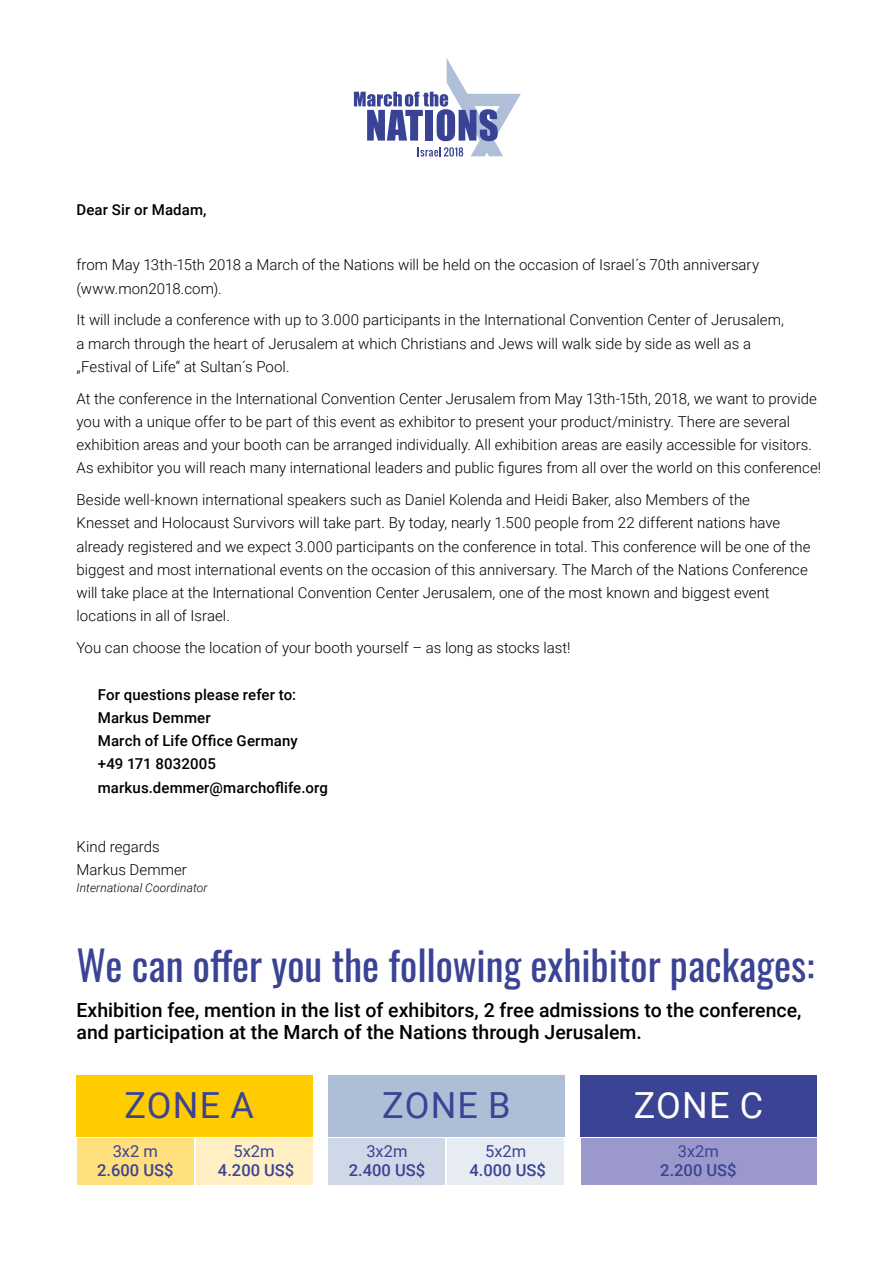
<style>
.page{position:relative;width:893px;height:1263px;background:#fff}
.page>*{position:absolute;margin:0;border:0;box-sizing:border-box;transform-origin:0 0}
.t1{font:40.5px "Oswald";color:#3b4395}
.t2{font:36px "Roboto";letter-spacing:.035em;color:#3b4395}
.t3{font:36px "Roboto";color:#fff}
.t4{font:500 19.5px/22.5px "Roboto";color:#000}
.t5{font:500 16.5px "Roboto";color:#3b4395}
.t6{font:16.5px "Roboto";color:#3b4395}
.t7{font:300 15px/23.2px "Roboto";color:#000}
.t8{font:500 15px/23.2px "Roboto";letter-spacing:.01em;color:#000}
.t9{font:italic 300 12px "Roboto";letter-spacing:.01em;color:#000}
</style>
<div class="page">
<div style="left:77px;top:1075px;width:236px;height:62px;background:#fc0"></div>
<div style="left:328px;top:1075px;width:236px;height:62px;background:#afbed7"></div>
<div style="left:580px;top:1075px;width:236px;height:62px;background:#3b4395"></div>
<div style="left:77px;top:1138px;width:117px;height:47px;background:#ffe07d"></div>
<div style="left:328px;top:1138px;width:117px;height:47px;background:#cfd8e7"></div>
<div style="left:581px;top:1138px;width:235px;height:47px;background:#9b99cb"></div>
<div style="left:196px;top:1138px;width:117px;height:47px;background:#ffefc3"></div>
<div style="left:447px;top:1138px;width:117px;height:47px;background:#e7ecf3"></div>
<svg style="left:354px;top:58px;width:167px;height:99px"></svg>
<p class="t8" style="left:77px;top:198px;width:132px">Dear Sir or Madam,</p>
<p class="t7" style="left:77px;top:253px;width:684px">from May 13th-15th 2018 a March of the Nations will be held on the occasion of Israel´s 70th anniversary (www.mon2018.com).</p>
<p class="t7" style="left:77px;top:308px;width:709px">It will include a conference with up to 3.000 participants in the International Convention Center of Jerusalem, a march through the heart of Jerusalem at which Christians and Jews will walk side by side as well as a „Festival of Life“ at Sultan´s Pool.</p>
<p class="t7" style="left:77px;top:386px;width:746px">At the conference in the International Convention Center Jerusalem from May 13th-15th, 2018, we want to provide you with a unique offer to be part of this event as exhibitor to present your product/ministry. There are several exhibition areas and your booth can be arranged individually. All exhibition areas are easily accessible for visitors.<br>As exhibitor you will reach many international leaders and public figures from all over the world on this conference!</p>
<p class="t7" style="left:77px;top:488px;width:736px">Beside well-known international speakers such as Daniel Kolenda and Heidi Baker, also Members of the<br>Knesset and Holocaust Survivors will take part. By today, nearly 1.500 people from 22 different nations have already registered and we expect 3.000 participants on the conference in total. This conference will be one of the biggest and most international events on the occasion of this anniversary. The March of the Nations Conference will take place at the International Convention Center Jerusalem, one of the most known and biggest event locations in all of Israel.</p>
<p class="t7" style="left:77px;top:636px;width:496px">You can choose the location of your booth yourself – as long as stocks last!</p>
<p class="t8" style="left:98px;top:682px;width:232px">For questions please refer to:<br>Markus Demmer<br>March of Life Office Germany<br>+49 171 8032005 markus.demmer@marchoflife.org</p>
<p class="t7" style="left:77px;top:834px;width:112px">Kind regards<br>Markus Demmer</p>
<p class="t9" style="left:77px;top:879px;width:132px">International Coordinator</p>
<h1 class="t1" style="left:77px;top:929px;width:739px">We can offer you the following exhibitor packages:</h1>
<h3 class="t4" style="left:77px;top:998px;width:726px">Exhibition fee, mention in the list of exhibitors, 2 free admissions to the conference, and participation at the March of the Nations through Jerusalem.</h3>
<h2 class="t2" style="left:124px;top:1080px;width:131px">ZONE A</h2>
<h2 class="t2" style="left:382px;top:1080px;width:130px">ZONE B</h2>
<h2 class="t3" style="left:634px;top:1080px;width:131px">ZONE C</h2>
<p class="t6" style="left:113px;top:1139px;width:47px">3x2 m</p>
<p class="t5" style="left:97px;top:1159px;width:78px">2.600 US$</p>
<p class="t6" style="left:233px;top:1139px;width:43px">5x2m</p>
<p class="t5" style="left:218px;top:1159px;width:78px">4.200 US$</p>
<p class="t6" style="left:366px;top:1139px;width:43px">3x2m</p>
<p class="t5" style="left:349px;top:1159px;width:78px">2.400 US$</p>
<p class="t6" style="left:485px;top:1139px;width:43px">5x2m</p>
<p class="t5" style="left:470px;top:1159px;width:78px">4.000 US$</p>
<p class="t6" style="left:678px;top:1139px;width:43px">3x2m</p>
<p class="t5" style="left:660px;top:1159px;width:78px">2.200 US$</p>
</div>
